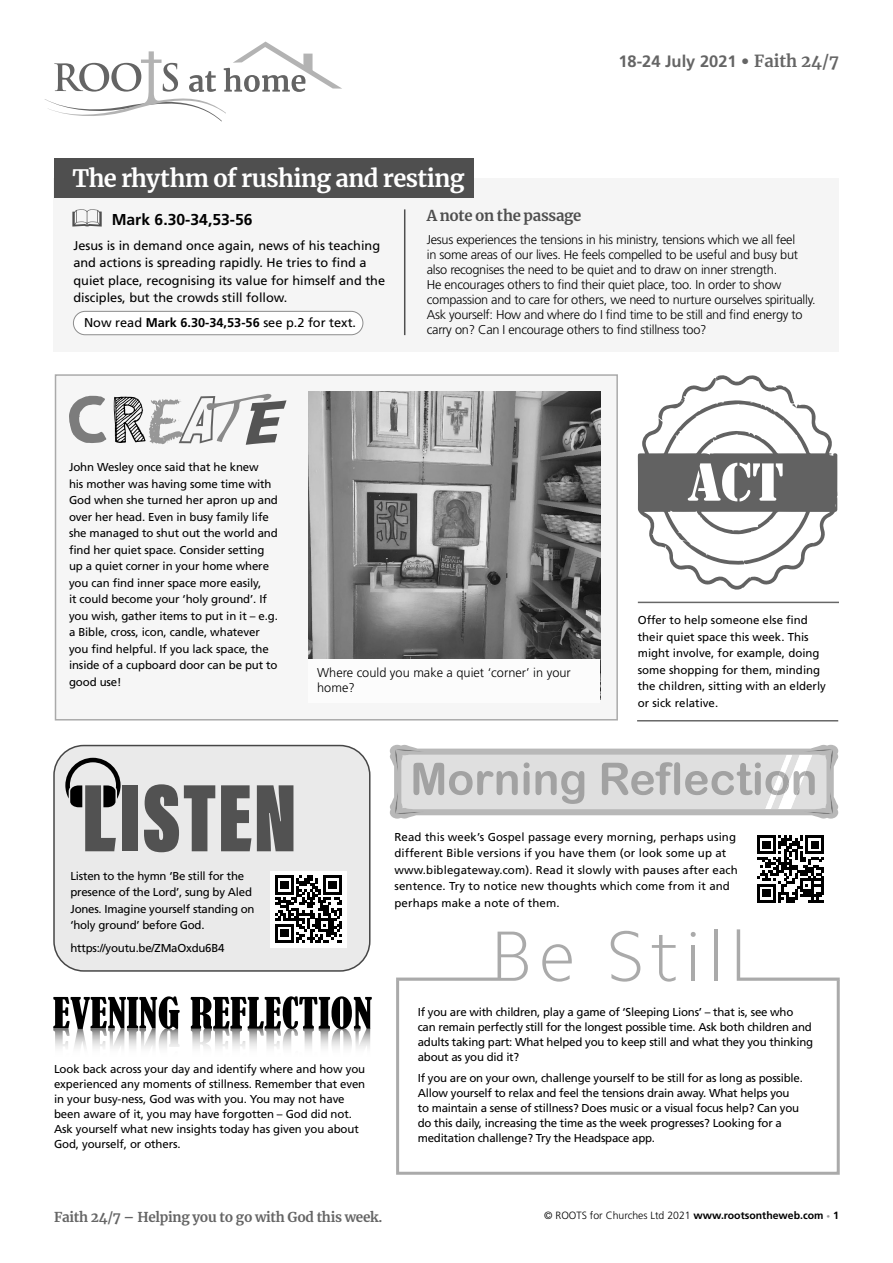
<style>
.page{position:relative;width:893px;height:1263px;background:#fff}
.page>*{position:absolute;margin:0;border:0;box-sizing:border-box;transform-origin:0 0}
._2020_Opener_WEEKLY{font:700 23.7px "Merriweather";letter-spacing:-.025em;color:#fff}
.t1{font:700 16.5px "Frutiger LT Std";color:#656565}
._2020_BODY_TEXT{font:700 15.75px "Frutiger LT Std";color:#000}
._2020_Opener_WEEKLY-2{font:700 15px "Merriweather";letter-spacing:-.02em;color:#4f4f4f}
._2020_BODY_TEXT-2{font:700 13.5px "Merriweather";letter-spacing:-.02em;color:#656565}
._2020_BODY_TEXT-3{font:300 12.75px/15px "Frutiger LT Std";letter-spacing:-.02em;color:#000}
._2020_BODY_TEXT-4{font:12.75px/17.2px "Frutiger LT Std";color:#000}
._2020_BODY_TEXT-5{font:300 12.75px/15px "Frutiger LT Std";color:#000}
._2020_BODY_TEXT-6{font:11.55px/16.5px "Frutiger LT Std";letter-spacing:-.01em;color:#000}
._2020_BODY_TEXT-7{font:11.55px/16.5px "Frutiger LT Std";letter-spacing:.01em;color:#000}
._2020_BODY_TEXT-8{font:300 10.5px "Frutiger LT Std";color:#000}
.s1{font-family:"Merriweather"}
.s2{font-weight:700}
.s3{font-weight:700;font-size:7.5px;color:#9d9d9d}
</style>
<div class="page">
<div style="left:396px;top:979px;width:444px;height:196px;border:3px solid #aaa"></div>
<div style="left:53px;top:178px;width:786px;height:174px;background:#f5f5f5"></div>
<div style="left:54px;top:745px;width:316px;height:226px;background:#eaeaea;border-radius:30px"></div>
<div style="left:53px;top:745px;width:317px;height:227px;border:2px solid #464646;border-radius:30px"></div>
<div style="left:56px;top:375px;width:561px;height:345px;background:#f6f6f6"></div>
<div style="left:55px;top:374px;width:563px;height:346px;border:2px solid #aaa"></div>
<svg style="left:72px;top:209px;width:30px;height:18px"></svg>
<svg style="left:45px;top:42px;width:297px;height:80px"></svg>
<div style="left:54px;top:159px;width:420px;height:39px;background:#4f4f4f"></div>
<hr style="left:404px;top:209px;width:1px;height:126px;background:#4f4f4f">
<div style="left:73px;top:311px;width:290px;height:24px;background:#fff;border-radius:12px"></div>
<div style="left:73px;top:311px;width:290px;height:24px;border:1px solid #8d8d8d;border-radius:12px"></div>
<svg style="left:638px;top:375px;width:200px;height:215px"></svg>
<hr style="left:637px;top:720px;width:201px;height:1px;background:#676767">
<hr style="left:638px;top:602px;width:201px;height:1px;background:#676767">
<div style="left:122px;top:785px;width:16px;height:66px;background:#525252"></div>
<svg style="left:144px;top:784px;width:71px;height:68px"></svg>
<svg style="left:221px;top:785px;width:30px;height:66px"></svg>
<svg style="left:257px;top:785px;width:36px;height:66px;background:#5f5f5f"></svg>
<svg style="left:65px;top:758px;width:56px;height:93px"></svg>
<svg style="left:390px;top:745px;width:448px;height:74px;background:#d1d1d1"></svg>
<svg style="left:69px;top:396px;width:37px;height:47px"></svg>
<svg style="left:114px;top:394px;width:172px;height:51px"></svg>
<svg style="left:542px;top:944px;width:30px;height:38px"></svg>
<svg style="left:611px;top:931px;width:29px;height:51px"></svg>
<svg style="left:652px;top:935px;width:24px;height:47px"></svg>
<svg style="left:691px;top:932px;width:5px;height:5px"></svg>
<hr style="left:691px;top:945px;width:4px;height:36px;background:#aaa">
<hr style="left:714px;top:929px;width:3px;height:52px;background:#aaa">
<svg style="left:737px;top:929px;width:103px;height:52px"></svg>
<svg style="left:396px;top:931px;width:132px;height:50px"></svg>
<div style="left:270px;top:871px;width:77px;height:76px;background:#fff"></div>
<svg style="left:275px;top:875px;width:67px;height:67px"></svg>
<svg style="left:757px;top:835px;width:67px;height:67px"></svg>
<svg style="left:53px;top:996px;width:127px;height:52px"></svg>
<svg style="left:191px;top:996px;width:181px;height:52px"></svg>
<img style="left:309px;top:391px;width:291px;height:268px">
<div style="left:309px;top:659px;width:291px;height:43px;background:#fcfcfc"></div>
<p class="t1" style="left:618px;top:51px;width:222px">18-24 July 2021 • <span class="s1">Faith 24/7</span></p>
<p class="_2020_Opener_WEEKLY" style="left:72px;top:162px;width:394px">The rhythm of rushing and resting</p>
<p class="_2020_Opener_WEEKLY-2" style="left:427px;top:205px;width:156px">A note on the passage</p>
<p class="_2020_BODY_TEXT-3" style="left:427px;top:232px;width:390px">Jesus experiences the tensions in his ministry, tensions which we all feel<br>in some areas of our lives. He feels compelled to be useful and busy but also recognises the need to be quiet and to draw on inner strength.<br>He encourages others to find their quiet place, too. In order to show compassion and to care for others, we need to nurture ourselves spiritually.<br>Ask yourself: How and where do I find time to be still and find energy to carry on? Can I encourage others to find stillness too?</p>
<p class="_2020_BODY_TEXT" style="left:112px;top:211px;width:142px">Mark 6.30-34,53-56</p>
<p class="_2020_BODY_TEXT-4" style="left:73px;top:237px;width:313px">Jesus is in demand once again, news of his teaching and actions is spreading rapidly. He tries to find a quiet place, recognising its value for himself and the disciples, but the crowds still follow.</p>
<p class="_2020_BODY_TEXT-4" style="left:84px;top:314px;width:274px">Now read <span class="s2">Mark 6.30-34,53-56</span> see p.2 for text.</p>
<p class="_2020_BODY_TEXT-6" style="left:69px;top:459px;width:210px">John Wesley once said that he knew<br>his mother was having some time with God when she turned her apron up and over her head. Even in busy family life she managed to shut out the world and find her quiet space. Consider setting up a quiet corner in your home where you can find inner space more easily,<br>it could become your ‘holy ground’. If you wish, gather items to put in it – e.g. a Bible, cross, icon, candle, whatever you find helpful. If you lack space, the inside of a cupboard door can be put to good use!</p>
<p class="_2020_BODY_TEXT-5" style="left:317px;top:665px;width:255px">Where could you make a quiet ‘corner’ in your home?</p>
<p class="_2020_BODY_TEXT-6" style="left:638px;top:612px;width:190px">Offer to help someone else find their quiet space this week. This might involve, for example, doing some shopping for them, minding the children, sitting with an elderly or sick relative.</p>
<p class="_2020_BODY_TEXT-6" style="left:70px;top:867px;width:186px">Listen to the hymn ‘Be still for the presence of the Lord’, sung by Aled<br>Jones. Imagine yourself standing on ‘holy ground’ before God.</p>
<p class="_2020_BODY_TEXT-6" style="left:70px;top:940px;width:156px">https://youtu.be/ZMaOxdu6B4</p>
<p class="_2020_BODY_TEXT-7" style="left:394px;top:828px;width:345px">Read this week’s Gospel passage every morning, perhaps using different Bible versions if you have them (or look some up at www.biblegateway.com). Read it slowly with pauses after each sentence. Try to notice new thoughts which come from it and perhaps make a note of them.</p>
<p class="_2020_BODY_TEXT-6" style="left:54px;top:1061px;width:313px;line-height:15px">Look back across your day and identify where and how you experienced any moments of stillness. Remember that even in your busy-ness, God was with you. You may not have been aware of it, you may have forgotten – God did not.<br>Ask yourself what new insights today has given you about God, yourself, or others.</p>
<p class="_2020_BODY_TEXT-6" style="left:418px;top:1004px;width:397px;line-height:15px">If you are with children, play a game of ‘Sleeping Lions’ – that is, see who can remain perfectly still for the longest possible time. Ask both children and adults taking part: What helped you to keep still and what they you thinking about as you did it?</p>
<p class="_2020_BODY_TEXT-6" style="left:418px;top:1071px;width:387px;line-height:15px">If you are on your own, challenge yourself to be still for as long as possible.<br>Allow yourself to relax and feel the tensions drain away. What helps you to maintain a sense of stillness? Does music or a visual focus help? Can you do this daily, increasing the time as the week progresses? Looking for a meditation challenge? Try the Headspace app.</p>
<p class="_2020_BODY_TEXT-2" style="left:54px;top:1208px;width:330px">Faith 24/7 – Helping you to go with God this week.</p>
<p class="_2020_BODY_TEXT-8" style="left:544px;top:1210px;width:296px">© ROOTS for Churches Ltd 2021 <span class="s2">www.rootsontheweb.com</span> <span class="s3">•</span> <span class="s2">1</span></p>
</div>
